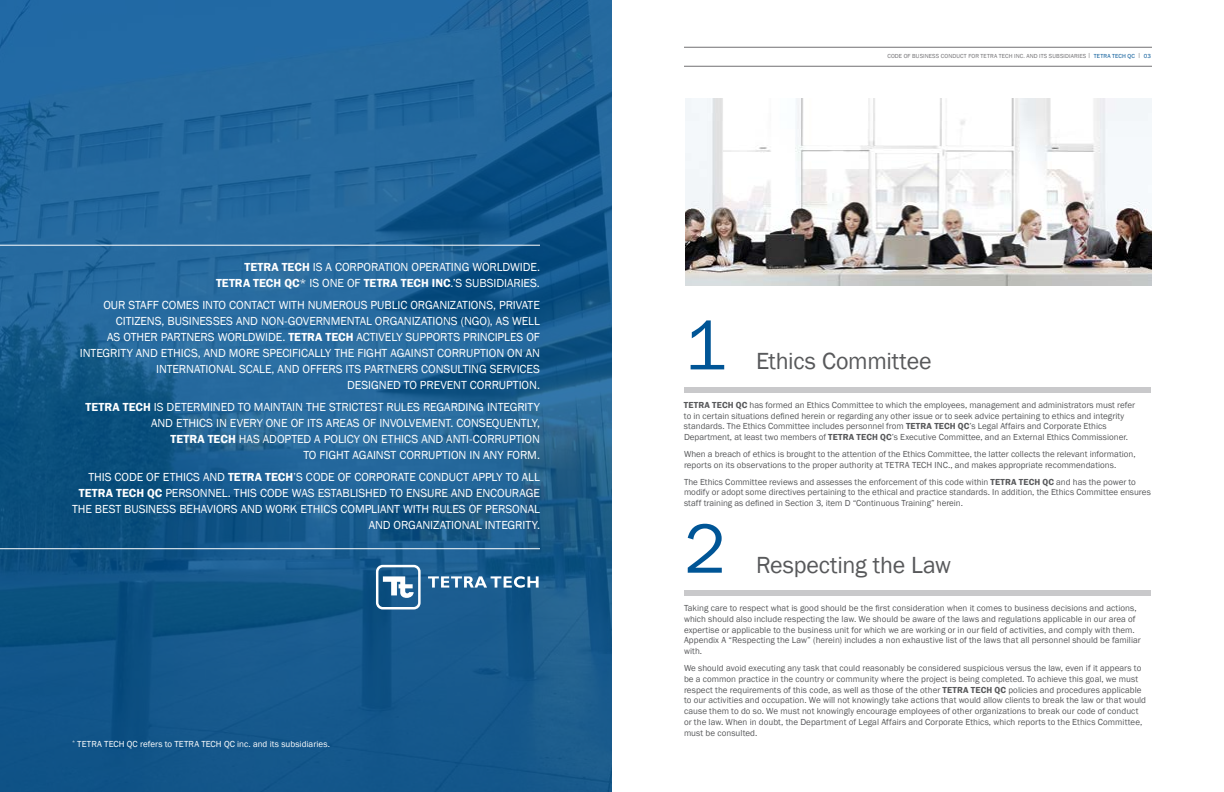
<style>
.page{position:relative;width:1224px;height:792px;background:#fff}
.page>*{position:absolute;margin:0;border:0;box-sizing:border-box;transform-origin:0 0}
.t1{font:72px "Franklin Gothic";color:#005596}
.t2{font:24px "Franklin Gothic";letter-spacing:-.01em;color:#58595b}
.t3{font:12px/16px "Franklin Gothic";letter-spacing:-.005em;color:#fff;text-align:right}
.t4{font:9px/10.8px "Franklin Gothic";letter-spacing:.005em;color:#58595b}
.t5{font:9px "Franklin Gothic";letter-spacing:.005em;color:#fff}
.t6{font:6px "Franklin Gothic";letter-spacing:.02em;color:#717073}
.s1{font-weight:600}
.s2{color:#005596}
</style>
<div class="page">
<svg style="left:0;top:0;width:612px;height:792px;background:#1b5e92"></svg>
<hr style="left:0;top:245px;width:540px;height:1px;background:#fff">
<hr style="left:0;top:548px;width:540px;height:1px;background:#fff">
<svg style="left:376px;top:565px;width:163px;height:44px;background:#3f76a0"></svg>
<img style="left:685px;top:99px;width:467px;height:187px">
<hr style="left:684px;top:47px;width:468px;height:1px;background:#717073">
<hr style="left:684px;top:66px;width:468px;height:1px;background:#717073">
<div style="left:684px;top:590px;width:467px;height:6px;background:#c9c9cb"></div>
<div style="left:684px;top:387px;width:467px;height:5px;background:#c9c9cb"></div>
<h3 class="t3" style="left:216px;top:259px;width:325px"><span class="s1">TETRA TECH</span> IS A CORPORATION OPERATING WORLDWIDE.<br><span class="s1">TETRA TECH QC</span>* IS ONE OF <span class="s1">TETRA TECH INC</span>.’S SUBSIDIARIES.</h3>
<p class="t3" style="left:80px;top:297px;width:462px">OUR STAFF COMES INTO CONTACT WITH NUMEROUS PUBLIC ORGANIZATIONS, PRIVATE CITIZENS, BUSINESSES AND NON-GOVERNMENTAL ORGANIZATIONS (NGO), AS WELL<br>AS OTHER PARTNERS WORLDWIDE. <span class="s1">TETRA TECH</span> ACTIVELY SUPPORTS PRINCIPLES OF INTEGRITY AND ETHICS, AND MORE SPECIFICALLY THE FIGHT AGAINST CORRUPTION ON AN INTERNATIONAL SCALE, AND OFFERS ITS PARTNERS CONSULTING SERVICES<br>DESIGNED TO PREVENT CORRUPTION.</p>
<p class="t3" style="left:86px;top:399px;width:456px"><span class="s1">TETRA TECH</span> IS DETERMINED TO MAINTAIN THE STRICTEST RULES REGARDING INTEGRITY AND ETHICS IN EVERY ONE OF ITS AREAS OF INVOLVEMENT. CONSEQUENTLY,<br><span class="s1">TETRA TECH</span> HAS ADOPTED A POLICY ON ETHICS AND ANTI-CORRUPTION<br>TO FIGHT AGAINST CORRUPTION IN ANY FORM.</p>
<p class="t3" style="left:72px;top:469px;width:470px">THIS CODE OF ETHICS AND <span class="s1">TETRA TECH</span>’S CODE OF CORPORATE CONDUCT APPLY TO ALL <span class="s1">TETRA TECH QC</span> PERSONNEL. THIS CODE WAS ESTABLISHED TO ENSURE AND ENCOURAGE THE BEST BUSINESS BEHAVIORS AND WORK ETHICS COMPLIANT WITH RULES OF PERSONAL AND ORGANIZATIONAL INTEGRITY.</p>
<p class="t5" style="left:72px;top:738px;width:259px"><sup>*</sup> TETRA TECH QC refers to TETRA TECH QC inc. and its subsidiaries.</p>
<p class="t6" style="left:887px;top:52px;width:265px">CODE OF BUSINESS CONDUCT FOR TETRA TECH INC. AND ITS SUBSIDIARIES | <span class="s2">TETRA TECH QC</span> | <span class="s2">03</span></p>
<h1 class="t1" style="left:684px;top:301px;width:44px">1</h1>
<h2 class="t2" style="left:756px;top:347px;width:177px">Ethics Committee</h2>
<p class="t4" style="left:684px;top:400px;width:453px"><span class="s1">TETRA TECH QC</span> has formed an Ethics Committee to which the employees, management and administrators must refer to in certain situations defined herein or regarding any other issue or to seek advice pertaining to ethics and integrity standards. The Ethics Committee includes personnel from <span class="s1">TETRA TECH QC</span>’s Legal Affairs and Corporate Ethics Department, at least two members of <span class="s1">TETRA TECH QC</span>’s Executive Committee, and an External Ethics Commissioner.</p>
<p class="t4" style="left:684px;top:449px;width:453px">When a breach of ethics is brought to the attention of the Ethics Committee, the latter collects the relevant information, reports on its observations to the proper authority at TETRA TECH INC., and makes appropriate recommendations.</p>
<p class="t4" style="left:684px;top:476px;width:468px">The Ethics Committee reviews and assesses the enforcement of this code within <span class="s1">TETRA TECH QC</span> and has the power to modify or adopt some directives pertaining to the ethical and practice standards. In addition, the Ethics Committee ensures staff training as defined in Section 3, item D “Continuous Training” herein.</p>
<h1 class="t1" style="left:684px;top:504px;width:44px">2</h1>
<h2 class="t2" style="left:756px;top:550px;width:197px">Respecting the Law</h2>
<p class="t4" style="left:684px;top:603px;width:458px">Taking care to respect what is good should be the first consideration when it comes to business decisions and actions, which should also include respecting the law. We should be aware of the laws and regulations applicable in our area of expertise or applicable to the business unit for which we are working or in our field of activities, and comply with them.<br>Appendix A “Respecting the Law” (herein) includes a non exhaustive list of the laws that all personnel should be familiar with.</p>
<p class="t4" style="left:684px;top:663px;width:464px">We should avoid executing any task that could reasonably be considered suspicious versus the law, even if it appears to be a common practice in the country or community where the project is being completed. To achieve this goal, we must respect the requirements of this code, as well as those of the other <span class="s1">TETRA TECH QC</span> policies and procedures applicable to our activities and occupation. We will not knowingly take actions that would allow clients to break the law or that would cause them to do so. We must not knowingly encourage employees of other organizations to break our code of conduct or the law. When in doubt, the Department of Legal Affairs and Corporate Ethics, which reports to the Ethics Committee, must be consulted.</p>
</div>
